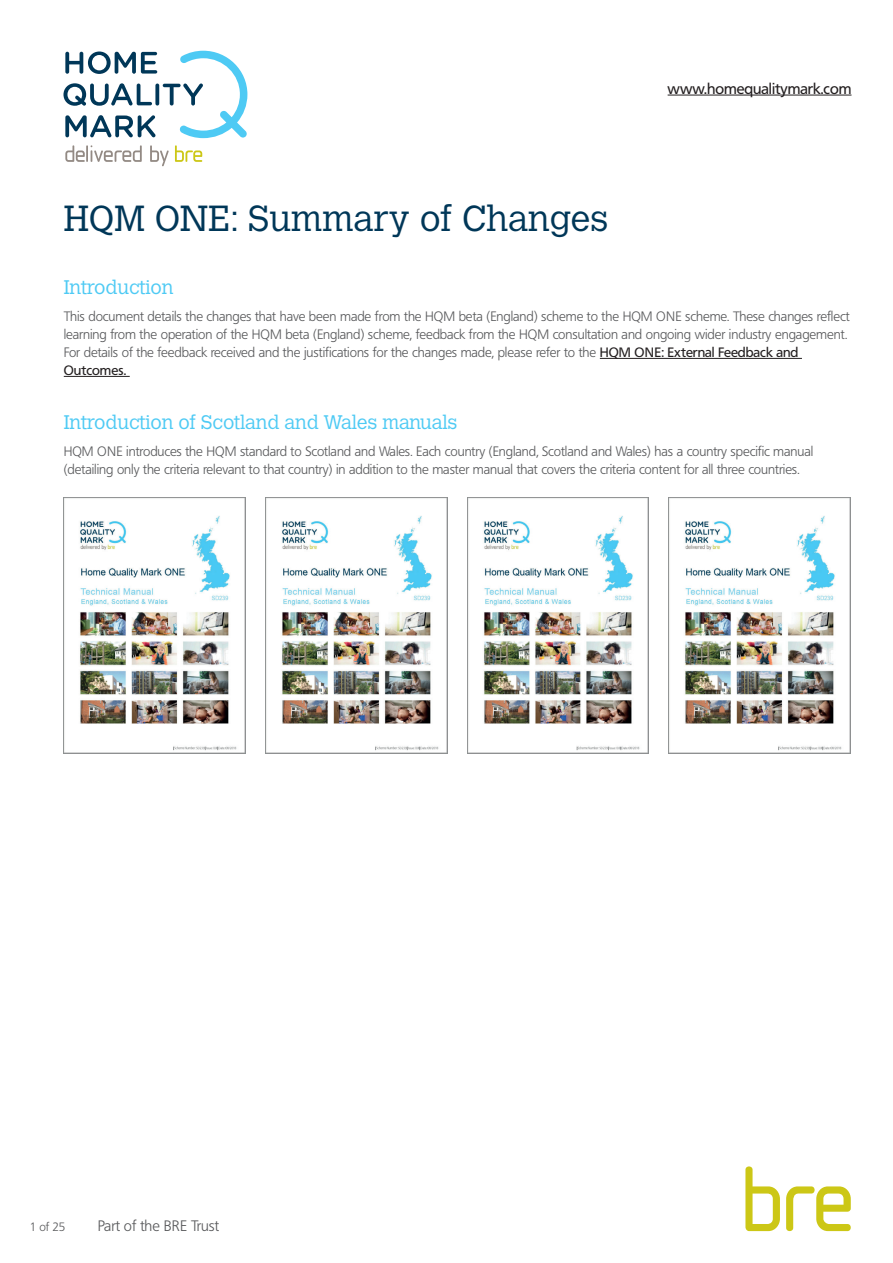
<style>
.page{position:relative;width:893px;height:1263px;background:#fff}
.page>*{position:absolute;margin:0;border:0;box-sizing:border-box;transform-origin:0 0}
.t1{font:300 36px "Calvert";color:#003758}
.t2{font:300 19.5px "Calvert";letter-spacing:-.01em;color:#4ecaf4}
.t3{font:15px "Frutiger BQ";letter-spacing:-.005em;color:#231f20}
.t4{font:300 15px "Frutiger BQ";letter-spacing:-.005em;color:#57585a}
.t5{font:300 13.5px/18px "Frutiger BQ";letter-spacing:-.005em;color:#57585a}
.t6{font:300 12px "Frutiger BQ";color:#57585a}
.s1{font-weight:400;color:#231f20}
</style>
<div class="page">
<svg style="left:745px;top:1166px;width:35px;height:65px"></svg>
<svg style="left:786px;top:1186px;width:65px;height:45px"></svg>
<hr style="left:668px;top:95px;width:183px;height:1px;background:#231f20">
<svg style="left:175px;top:145px;width:27px;height:17px"></svg>
<svg style="left:150px;top:145px;width:19px;height:21px"></svg>
<svg style="left:65px;top:145px;width:77px;height:17px"></svg>
<svg style="left:63px;top:51px;width:184px;height:87px"></svg>
<hr style="left:600px;top:358px;width:202px;height:1px;background:#231f20">
<hr style="left:64px;top:376px;width:66px;height:1px;background:#231f20">
<img style="left:64px;top:497px;width:181px;height:256px">
<img style="left:265px;top:497px;width:182px;height:256px">
<img style="left:467px;top:497px;width:182px;height:256px">
<img style="left:669px;top:497px;width:181px;height:256px">
<h1 class="t1" style="left:64px;top:198px;width:546px">HQM ONE: Summary of Changes</h1>
<p class="t3" style="left:668px;top:80px;width:185px">www.homequalitymark.com</p>
<h2 class="t2" style="left:64px;top:276px;width:111px">Introduction</h2>
<p class="t5" style="left:64px;top:308px;width:787px">This document details the changes that have been made from the HQM beta (England) scheme to the HQM ONE scheme. These changes reflect learning from the operation of the HQM beta (England) scheme, feedback from the HQM consultation and ongoing wider industry engagement.<br>For details of the feedback received and the justifications for the changes made, please refer to the <span class="s1">HQM ONE: External Feedback and Outcomes.</span></p>
<h2 class="t2" style="left:64px;top:411px;width:395px">Introduction of Scotland and Wales manuals</h2>
<p class="t5" style="left:64px;top:443px;width:751px">HQM ONE introduces the HQM standard to Scotland and Wales. Each country (England, Scotland and Wales) has a country specific manual (detailing only the criteria relevant to that country) in addition to the master manual that covers the criteria content for all three countries.</p>
<p class="t6" style="left:30px;top:1220px;width:37px">1 of 25</p>
<p class="t4" style="left:98px;top:1217px;width:123px">Part of the BRE Trust</p>
</div>
